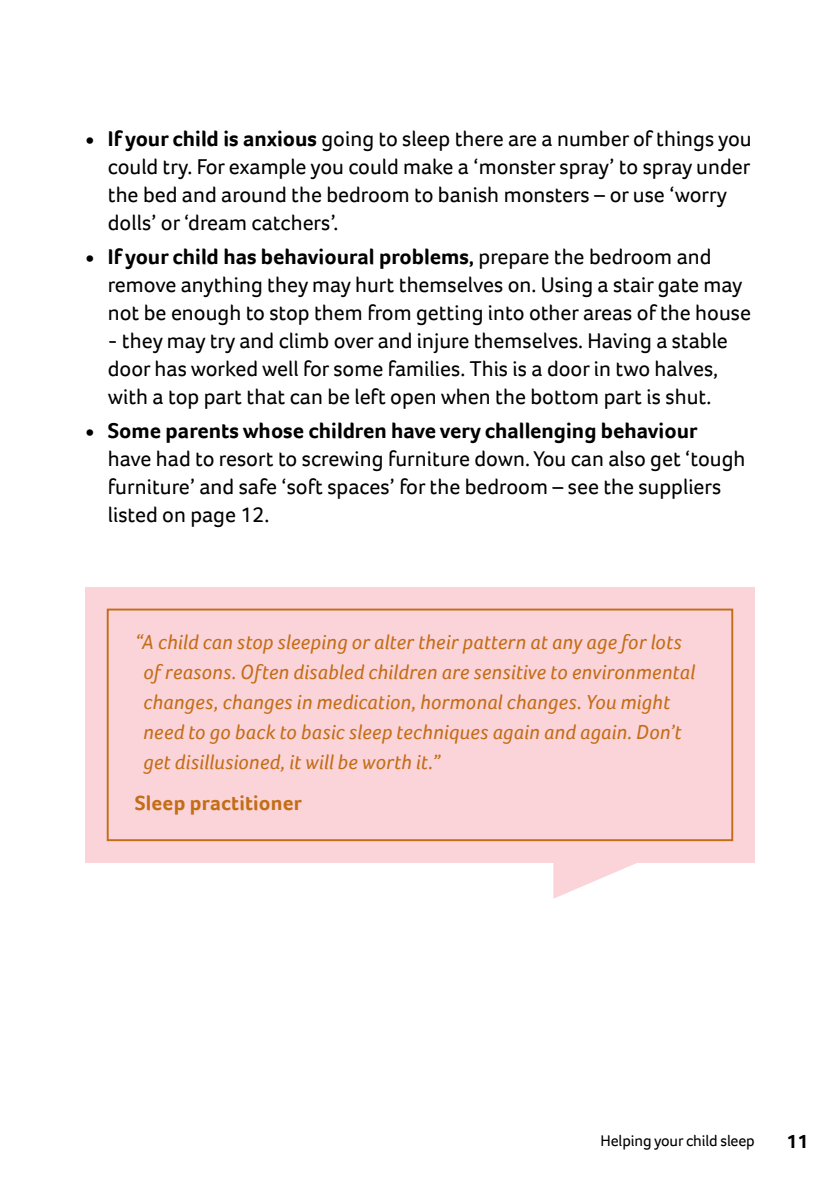
<style>
.page{position:relative;width:840px;height:1191px;background:#fff}
.page>*{position:absolute;margin:0;border:0;box-sizing:border-box;transform-origin:0 0}
.t1{font:22px/28px "Foco";color:#000}
.t2{font:italic 21px/30px "Foco";letter-spacing:.005em;color:#c36d16}
.t3{font:700 21px "Foco";letter-spacing:.01em;color:#c36d16}
.t4{font:700 20px "Foco";color:#000}
.t5{font:16px "Foco";letter-spacing:-.01em;color:#000}
.s1{font-weight:700;font-size:24px}
.s2{font-weight:700}
</style>
<div class="page">
<svg style="left:553px;top:862px;width:84px;height:36px"></svg>
<div style="left:85px;top:587px;width:669px;height:275px;background:#fbd4da"></div>
<div style="left:107px;top:608px;width:625px;height:233px;border:2px solid #c36d16"></div>
<p class="t1" style="left:108px;top:124px;width:645px;text-indent:-23px"><span class="s1">•</span> <span class="s2">If your child is anxious</span> going to sleep there are a number of things you could try. For example you could make a ‘monster spray’ to spray under the bed and around the bedroom to banish monsters – or use ‘worry dolls’ or ‘dream catchers’.</p>
<p class="t1" style="left:108px;top:242px;width:644px;text-indent:-23px"><span class="s1">•</span> <span class="s2">If your child has behavioural problems,</span> prepare the bedroom and remove anything they may hurt themselves on. Using a stair gate may not be enough to stop them from getting into other areas of the house</p>
<p class="t1" style="left:108px;top:326px;width:621px">- they may try and climb over and injure themselves. Having a stable door has worked well for some families. This is a door in two halves, with a top part that can be left open when the bottom part is shut.</p>
<p class="t1" style="left:108px;top:416px;width:638px;text-indent:-23px"><span class="s1">•</span> <span class="s2">Some parents whose children have very challenging behaviour </span>have had to resort to screwing furniture down. You can also get ‘tough furniture’ and safe ‘soft spaces’ for the bedroom – see the suppliers listed on page 12.</p>
<p class="t2" style="left:143px;top:626px;width:553px;text-indent:-9px">“A child can stop sleeping or alter their pattern at any age for lots of reasons. Often disabled children are sensitive to environmental changes, changes in medication, hormonal changes. You might need to go back to basic sleep techniques again and again. Don’t get disillusioned, it will be worth it.”</p>
<p class="t3" style="left:135px;top:789px;width:168px">Sleep practitioner</p>
<p class="t5" style="left:600px;top:1129px;width:156px">Helping your child sleep</p>
<p class="t4" style="left:786px;top:1128px;width:23px">11</p>
</div>
